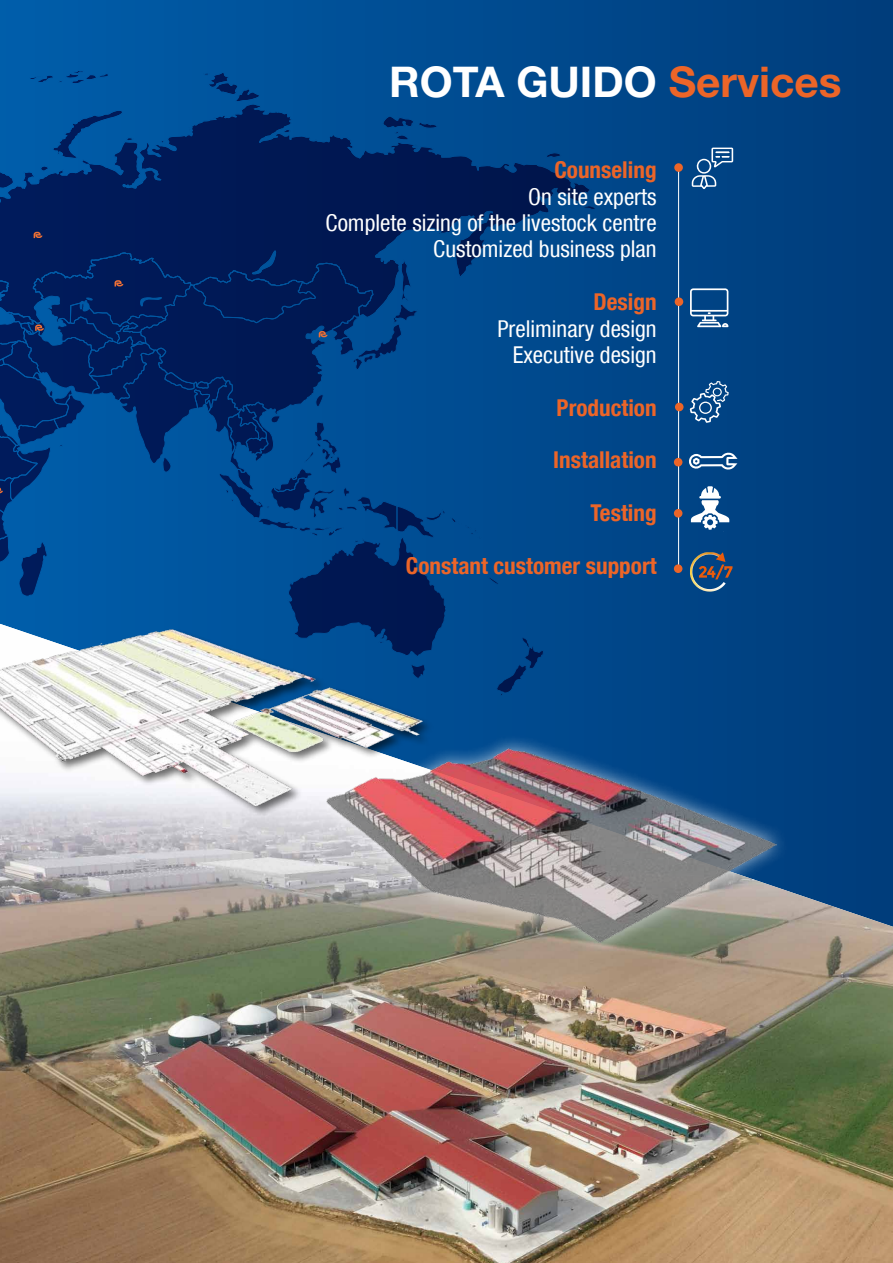
<style>
.page{position:relative;width:893px;height:1263px;background:#fff}
.page>*{position:absolute;margin:0;border:0;box-sizing:border-box;transform-origin:0 0}
.t1{font:700 42.45px "Helvetica Neue LT Std";color:#fff}
.t2{font:condensed 23.25px/26.4px "Helvetica Neue LT Com";color:#fff;text-align:right}
.t3{font:700 condensed 23.25px "Helvetica Neue LT Com";color:#ec6528}
.s1{color:#ec6528}
</style>
<div class="page">
<div style="left:0;top:0;width:893px;height:930px;background:linear-gradient(to right,#005daa,#003c7b)"></div>
<svg style="left:592px;top:205px;width:4px;height:5px"></svg>
<svg style="left:0;top:70px;width:592px;height:254px;background:#003577"></svg>
<svg style="left:34px;top:231px;width:8px;height:8px"></svg>
<svg style="left:0;top:252px;width:549px;height:372px;background:#003d81"></svg>
<img style="left:0;top:624px;width:893px;height:639px">
<img style="left:0;top:565px;width:447px;height:275px">
<div style="left:311px;top:733px;width:479px;height:224px;background:#fff;opacity:.75"></div>
<img style="left:326px;top:749px;width:451px;height:193px">
<hr style="left:678px;top:167px;width:1px;height:401px;background:#fff">
<svg style="left:692px;top:148px;width:41px;height:41px;background:#31679c"></svg>
<svg style="left:690px;top:381px;width:39px;height:42px;background:#32689c"></svg>
<svg style="left:690px;top:288px;width:38px;height:39px"></svg>
<img style="left:690px;top:552px;width:36px;height:40px">
<svg style="left:699px;top:552px;width:33px;height:27px"></svg>
<svg style="left:688px;top:452px;width:49px;height:18px"></svg>
<svg style="left:691px;top:486px;width:38px;height:46px"></svg>
<div style="left:674px;top:163px;width:9px;height:9px;background:#ec6528;border-radius:50%"></div>
<div style="left:675px;top:297px;width:8px;height:9px;background:#ec6528;border-radius:50%"></div>
<div style="left:675px;top:403px;width:8px;height:8px;background:#ec6528;border-radius:50%"></div>
<div style="left:674px;top:458px;width:8px;height:8px;background:#ec6528;border-radius:50%"></div>
<div style="left:674px;top:509px;width:8px;height:9px;background:#ec6528;border-radius:50%"></div>
<div style="left:674px;top:564px;width:8px;height:9px;background:#ec6528;border-radius:50%"></div>
<h1 class="t1" style="left:389px;top:56px;width:454px">ROTA GUIDO <span class="s1">Services</span></h1>
<p class="t3" style="left:554px;top:156px;width:104px">Counseling</p>
<p class="t2" style="left:326px;top:183px;width:332px">On site experts<br>Complete sizing of the livestock centre<br>Customized business plan</p>
<p class="t3" style="left:593px;top:288px;width:65px">Design</p>
<p class="t2" style="left:497px;top:315px;width:161px">Preliminary design<br>Executive design</p>
<p class="t3" style="left:557px;top:393px;width:102px">Production</p>
<p class="t3" style="left:553px;top:446px;width:105px">Installation</p>
<p class="t3" style="left:590px;top:499px;width:68px">Testing</p>
<p class="t3" style="left:406px;top:552px;width:252px">Constant customer support</p>
</div>
